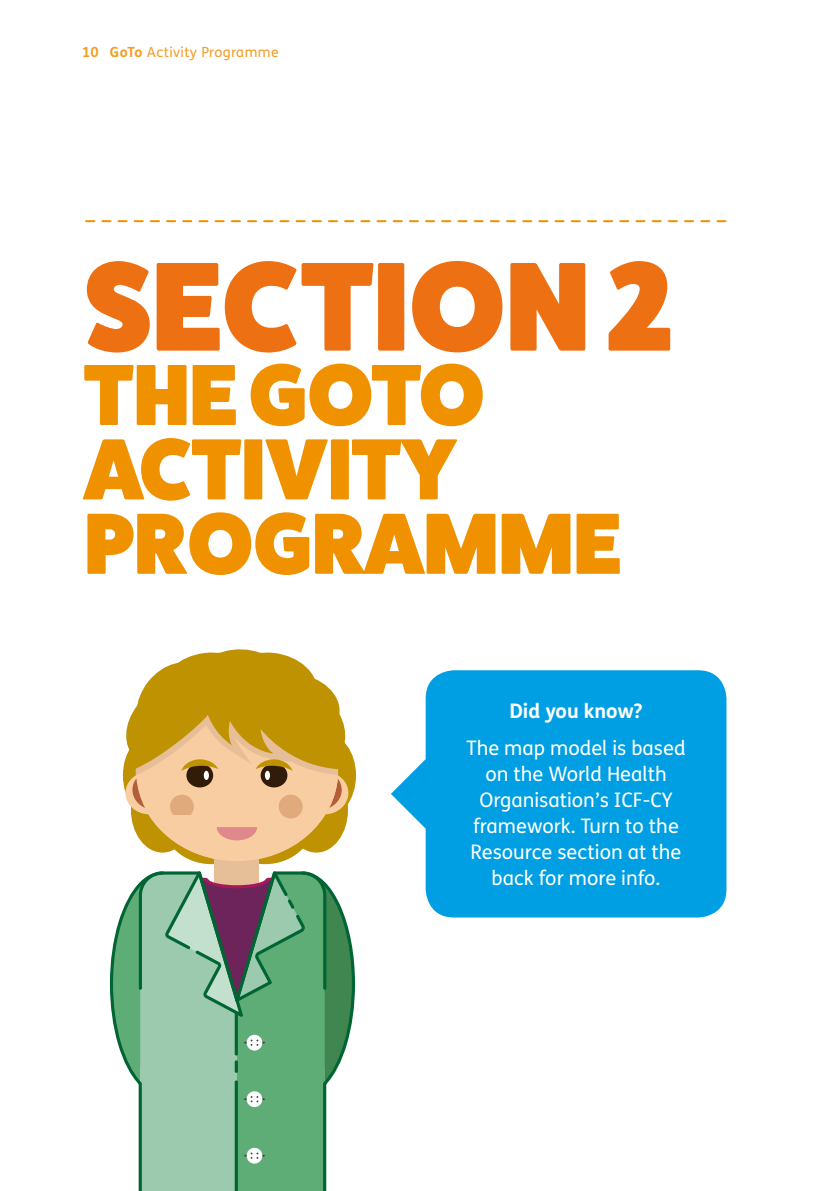
<style>
.page{position:relative;width:840px;height:1191px;background:#fff}
.page>*{position:absolute;margin:0;border:0;box-sizing:border-box;transform-origin:0 0}
.t1{font:800 127px "Fat Frank";color:#ed7013}
.t2{font:800 87px/74.4px "Fat Frank";color:#f09100}
.t3{font:20px/26px "FS Me";color:#fff;text-align:center}
.t4{font:700 20px "FS Me";color:#fff}
.t5{font:14px "FS Me";letter-spacing:.03em;color:#f39d25}
.s1{font-weight:700}
</style>
<div class="page">
<svg style="left:86px;top:220px;width:639px;height:2px"></svg>
<div style="left:293px;top:732px;width:63px;height:86px;background:#be9200;border-radius:50%"></div>
<div style="left:214px;top:854px;width:45px;height:70px;background:#e6be97"></div>
<svg style="left:110px;top:883px;width:245px;height:308px"></svg>
<svg style="left:139px;top:871px;width:187px;height:320px;background:#7baf8e"></svg>
<svg style="left:122px;top:649px;width:227px;height:212px"></svg>
<div style="left:425px;top:670px;width:301px;height:247px;background:#009fe3;border-radius:28px"></div>
<svg style="left:391px;top:759px;width:35px;height:69px"></svg>
<p class="t5" style="left:82px;top:43px;width:198px"><span class="s1">10 GoTo</span> Activity Programme</p>
<h1 class="t1" style="left:84px;top:235px;width:589px">SECTION 2</h1>
<h2 class="t2" style="left:84px;top:358px;width:538px">THE GOTO<br>ACTIVITY<br>PROGRAMME</h2>
<p class="t4" style="left:509px;top:695px;width:135px">Did you know?</p>
<p class="t3" style="left:466px;top:734px;width:220px">The map model is based on the World Health<br>Organisation’s ICF-CY framework. Turn to the<br>Resource section at the back for more info.</p>
</div>
